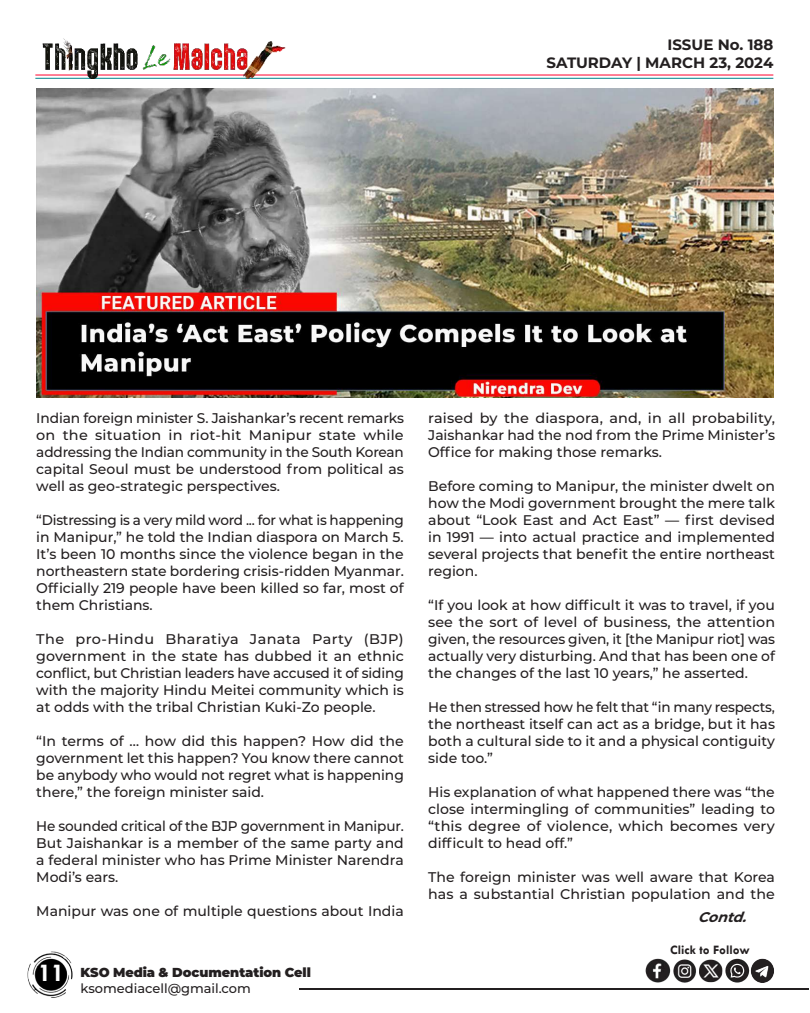
<style>
.page{position:relative;width:810px;height:1013px;background:#fff}
.page>*{position:absolute;margin:0;border:0;box-sizing:border-box;transform-origin:0 0}
.t1{font:700 26px "Tw Cen";color:#fff}
.t2{font:700 15px/18px "Montserrat";color:#231f20;text-align:right}
.t3{font:500 14px/17px "Montserrat";color:#231f20;text-align:justify}
.t4{font:italic 700 14px "Montserrat";color:#231f20}
.t5{font:900 13px "Montserrat";letter-spacing:-.005em;color:#231f20}
.t6{font:500 13px "Montserrat";color:#231f20}
.t7{font:700 13px "Tw Cen";color:#231f20}
</style>
<div class="page">
<hr style="left:299px;top:988px;width:509px;height:1px;background:#231f20">
<img style="left:27px;top:951px;width:46px;height:47px">
<hr style="left:35px;top:74px;width:738px;height:1px;background:#ff002d">
<hr style="left:35px;top:78px;width:738px;height:1px;background:#00848b">
<img style="left:35px;top:38px;width:254px;height:41px">
<img style="left:645px;top:958px;width:129px;height:25px">
<img style="left:36px;top:88px;width:737px;height:310px">
<p class="t2" style="left:546px;top:35px;width:228px">ISSUE No. 188<br>SATURDAY | MARCH 23, 2024</p>
<p class="t3" style="left:36px;top:408px;width:369px">Indian foreign minister S. Jaishankar’s recent remarks on the situation in riot-hit Manipur state while addressing the Indian community in the South Korean capital Seoul must be understood from political as well as geo-strategic perspectives.</p>
<p class="t3" style="left:36px;top:510px;width:369px">“Distressing is a very mild word ... for what is happening in Manipur,” he told the Indian diaspora on March 5.<br>It’s been 10 months since the violence began in the northeastern state bordering crisis-ridden Myanmar.<br>Officially 219 people have been killed so far, most of them Christians.</p>
<p class="t3" style="left:36px;top:629px;width:369px">The pro-Hindu Bharatiya Janata Party (BJP) government in the state has dubbed it an ethnic conflict, but Christian leaders have accused it of siding with the majority Hindu Meitei community which is at odds with the tribal Christian Kuki-Zo people.</p>
<p class="t3" style="left:36px;top:731px;width:369px">“In terms of … how did this happen? How did the government let this happen? You know there cannot be anybody who would not regret what is happening there,” the foreign minister said.</p>
<p class="t3" style="left:36px;top:816px;width:369px">He sounded critical of the BJP government in Manipur.<br>But Jaishankar is a member of the same party and a federal minister who has Prime Minister Narendra Modi’s ears.</p>
<p class="t3" style="left:36px;top:901px;width:369px">Manipur was one of multiple questions about India</p>
<h1 class="t1" style="left:38px;top:957px;width:28px">11</h1>
<p class="t5" style="left:81px;top:962px;width:232px">KSO Media &amp; Documentation Cell</p>
<p class="t6" style="left:81px;top:978px;width:172px">ksomediacell@gmail.com</p>
<p class="t3" style="left:428px;top:408px;width:348px">raised by the diaspora, and, in all probability, Jaishankar had the nod from the Prime Minister’s Office for making those remarks.</p>
<p class="t3" style="left:428px;top:476px;width:348px">Before coming to Manipur, the minister dwelt on how the Modi government brought the mere talk about “Look East and Act East” — first devised in 1991 — into actual practice and implemented several projects that benefit the entire northeast region.</p>
<p class="t3" style="left:428px;top:595px;width:348px">“If you look at how difficult it was to travel, if you see the sort of level of business, the attention given, the resources given, it [the Manipur riot] was actually very disturbing. And that has been one of the changes of the last 10 years,” he asserted.</p>
<p class="t3" style="left:428px;top:697px;width:348px">He then stressed how he felt that “in many respects, the northeast itself can act as a bridge, but it has both a cultural side to it and a physical contiguity side too.”</p>
<p class="t3" style="left:428px;top:782px;width:348px">His explanation of what happened there was “the close intermingling of communities” leading to “this degree of violence, which becomes very difficult to head off.”</p>
<p class="t3" style="left:428px;top:867px;width:348px">The foreign minister was well aware that Korea has a substantial Christian population and the</p>
<p class="t4" style="left:698px;top:906px;width:56px">Contd.</p>
<p class="t7" style="left:670px;top:942px;width:81px">Click to Follow</p>
</div>
